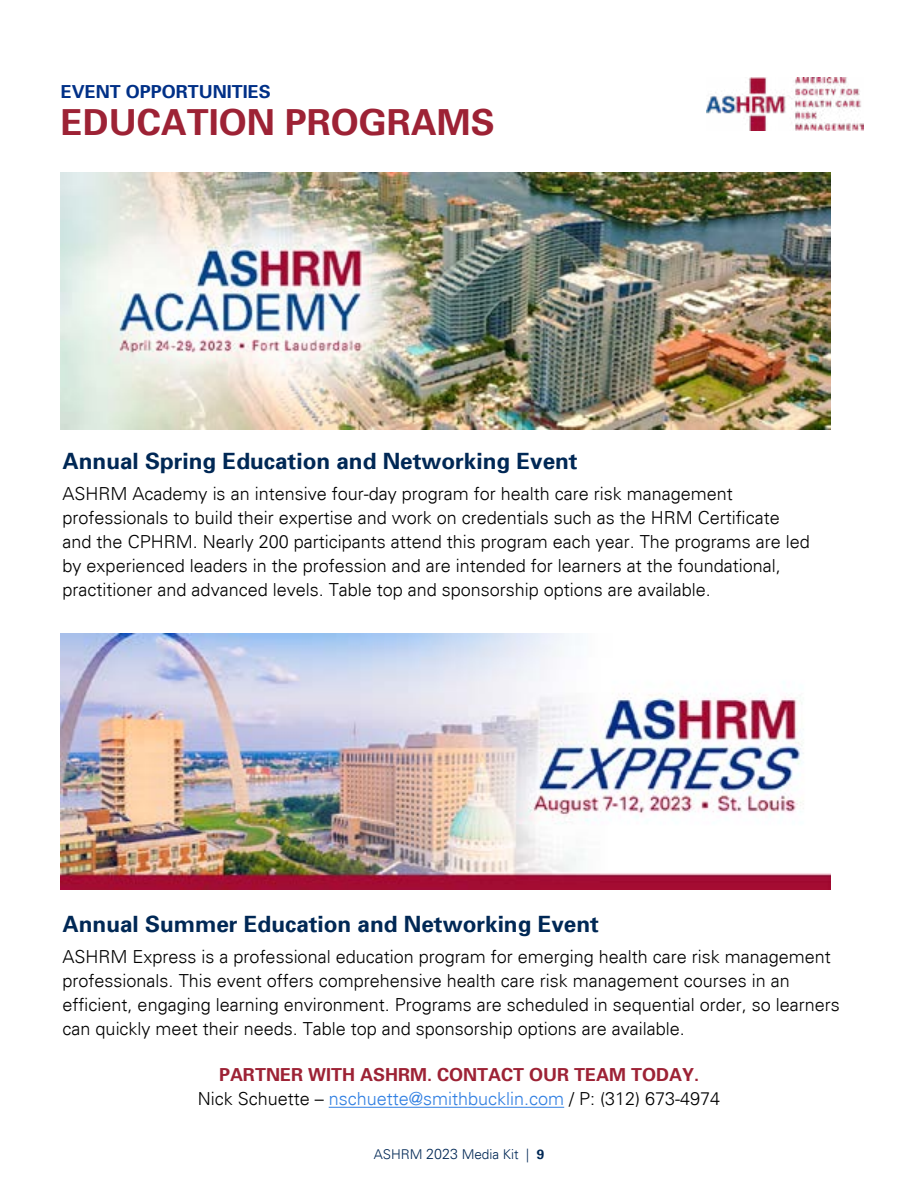
<style>
.page{position:relative;width:918px;height:1188px;background:#fff}
.page>*{position:absolute;margin:0;border:0;box-sizing:border-box;transform-origin:0 0}
.t1{font:700 36px "Univers 65";color:#9d2235}
.t2{font:700 22.5px "Univers 65";color:#002855}
.t3{font:300 18px/24px "Univers";color:#000}
.t4{font:700 18px "Univers 65";color:#9d2235}
.t5{font:700 18px "Univers 65";color:#003087}
.t6{font:300 13.5px "Univers";color:#002855}
.s1{color:#307fe2}
.s2{font-size:14.25px}
.s3{font-family:"Univers 65";font-weight:700}
</style>
<div class="page">
<img style="left:706px;top:78px;width:158px;height:53px">
<img style="left:61px;top:173px;width:769px;height:256px">
<img style="left:61px;top:633px;width:769px;height:257px">
<hr style="left:329px;top:1107px;width:235px;height:1px;background:#307fe2">
<p class="t5" style="left:61px;top:80px;width:212px">EVENT OPPORTUNITIES</p>
<h1 class="t1" style="left:61px;top:99px;width:436px">EDUCATION PROGRAMS</h1>
<p class="t2" style="left:63px;top:446px;width:517px">Annual Spring Education and Networking Event</p>
<p class="t3" style="left:63px;top:481px;width:749px">ASHRM Academy is an intensive four-day program for health care risk management professionals to build their expertise and work on credentials such as the HRM Certificate and the CPHRM. Nearly 200 participants attend this program each year. The programs are led by experienced leaders in the profession and are intended for learners at the foundational, practitioner and advanced levels. Table top and sponsorship options are available.</p>
<p class="t2" style="left:63px;top:909px;width:538px">Annual Summer Education and Networking Event</p>
<p class="t3" style="left:63px;top:944px;width:779px">ASHRM Express is a professional education program for emerging health care risk management professionals. This event offers comprehensive health care risk management courses in an efficient, engaging learning environment. Programs are scheduled in sequential order, so learners can quickly meet their needs. Table top and sponsorship options are available.</p>
<p class="t4" style="left:219px;top:1064px;width:482px">PARTNER WITH ASHRM. CONTACT OUR TEAM TODAY.</p>
<p class="t3" style="left:198px;top:1087px;width:524px">Nick Schuette – <span class="s1">nschuette@smithbucklin.com</span> / P: (312) 673-4974</p>
<p class="t6" style="left:374px;top:1147px;width:172px">ASHRM <span class="s2">2023</span> Media Kit | <span class="s3">9</span></p>
</div>
